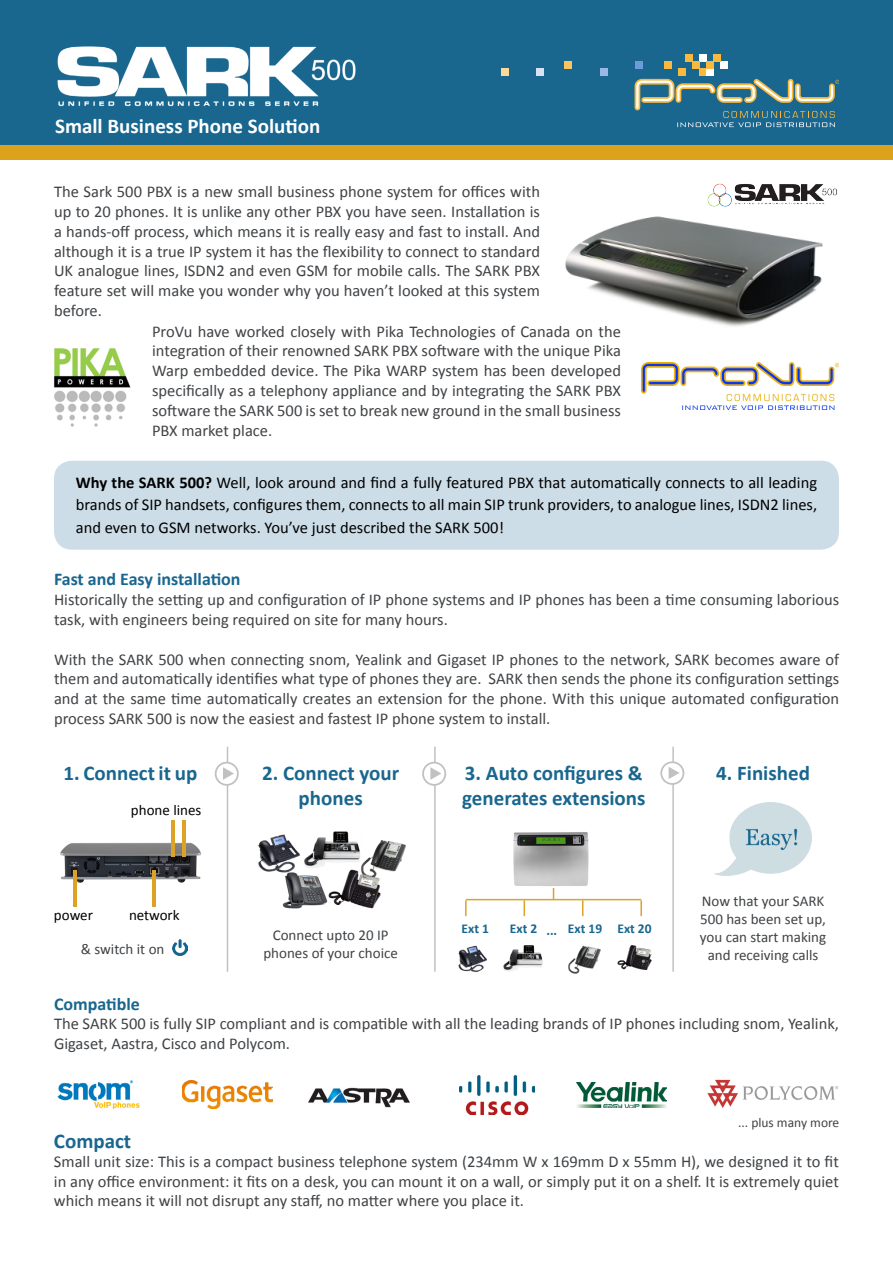
<style>
.page{position:relative;width:893px;height:1263px;background:#fff}
.page>*{position:absolute;margin:0;border:0;box-sizing:border-box;transform-origin:0 0}
.t1{font:700 21px/25.2px "Calibri";color:#19668f;text-align:center}
.t2{font:700 21px "Calibri";color:#fff}
.t3{font:700 18px "Calibri";color:#19668f}
.t4{font:16.5px/19.8px "Calibri";color:#3f4245}
.t5{font:16.5px/22.5px "Calibri";color:#000;text-align:justify}
.t6{font:15px/18px "Calibri";color:#3f4245;text-align:center}
.t7{font:15px "Calibri";color:#000}
.t8{font:700 13.5px "Calibri";color:#19668f}
.t9{font:13.5px "Calibri";color:#3f4245}
.s1{font-weight:700}
</style>
<div class="page">
<img style="left:565px;top:216px;width:258px;height:111px">
<div style="left:0;top:0;width:893px;height:149px;background:#19668f"></div>
<img style="left:57px;top:1080px;width:83px;height:30px">
<img style="left:576px;top:1082px;width:91px;height:26px">
<img style="left:182px;top:1081px;width:91px;height:27px">
<img style="left:308px;top:1087px;width:102px;height:21px">
<img style="left:460px;top:1076px;width:74px;height:39px">
<img style="left:707px;top:1079px;width:132px;height:29px">
<div style="left:54px;top:461px;width:785px;height:89px;background:#cddde7;border-radius:18px"></div>
<img style="left:54px;top:348px;width:77px;height:79px">
<div style="left:0;top:145px;width:893px;height:15px;background:#dca21b"></div>
<img style="left:57px;top:46px;width:299px;height:61px">
<svg style="left:634px;top:78px;width:205px;height:49px"></svg>
<div style="left:685px;top:54px;width:7px;height:7px;background:#fab83d"></div>
<div style="left:700px;top:54px;width:7px;height:7px;background:#fff"></div>
<div style="left:565px;top:61px;width:7px;height:8px;background:#fbc45f"></div>
<div style="left:636px;top:61px;width:7px;height:8px;background:#6c9cd9"></div>
<div style="left:664px;top:61px;width:7px;height:8px;background:#fab83d"></div>
<div style="left:692px;top:61px;width:8px;height:8px;background:#fab83d"></div>
<div style="left:600px;top:69px;width:7px;height:7px;background:#9ab8e5"></div>
<div style="left:501px;top:69px;width:7px;height:7px;background:#fcd996"></div>
<div style="left:536px;top:69px;width:8px;height:7px;background:#d8e2f5"></div>
<div style="left:678px;top:69px;width:7px;height:7px;background:#fab83d"></div>
<div style="left:700px;top:69px;width:7px;height:7px;background:#fab83d"></div>
<div style="left:707px;top:69px;width:7px;height:7px;background:#fff"></div>
<div style="left:721px;top:61px;width:7px;height:8px;background:#fff"></div>
<div style="left:707px;top:61px;width:7px;height:8px;background:#fab83d"></div>
<div style="left:714px;top:54px;width:7px;height:7px;background:#fab83d"></div>
<img style="left:641px;top:363px;width:198px;height:46px">
<img style="left:707px;top:183px;width:130px;height:24px">
<hr style="left:227px;top:747px;width:1px;height:225px;background:#c1c1c1">
<svg style="left:215px;top:762px;width:24px;height:24px"></svg>
<div style="left:217px;top:763px;width:20px;height:21px;background:#fff;border-radius:50%"></div>
<svg style="left:223px;top:767px;width:11px;height:13px"></svg>
<hr style="left:434px;top:747px;width:2px;height:225px;background:#c1c1c1">
<svg style="left:422px;top:762px;width:24px;height:24px"></svg>
<div style="left:424px;top:763px;width:20px;height:21px;background:#fff;border-radius:50%"></div>
<svg style="left:430px;top:767px;width:11px;height:13px"></svg>
<hr style="left:672px;top:747px;width:2px;height:225px;background:#c1c1c1">
<svg style="left:660px;top:761px;width:24px;height:24px"></svg>
<div style="left:662px;top:763px;width:21px;height:20px;background:#fff;border-radius:50%"></div>
<svg style="left:669px;top:767px;width:10px;height:12px"></svg>
<img style="left:60px;top:835px;width:141px;height:55px">
<hr style="left:171px;top:821px;width:3px;height:36px;background:#dca328">
<hr style="left:182px;top:821px;width:3px;height:36px;background:#dca328">
<hr style="left:153px;top:870px;width:3px;height:36px;background:#dca328">
<hr style="left:73px;top:870px;width:3px;height:36px;background:#dca328">
<img style="left:173px;top:939px;width:14px;height:16px">
<img style="left:715px;top:803px;width:96px;height:72px">
<img style="left:258px;top:831px;width:148px;height:78px">
<hr style="left:466px;top:899px;width:175px;height:1px;background:#dca328">
<img style="left:513px;top:832px;width:76px;height:54px">
<svg style="left:465px;top:900px;width:2px;height:16px"></svg>
<svg style="left:524px;top:900px;width:1px;height:16px"></svg>
<svg style="left:582px;top:900px;width:1px;height:16px"></svg>
<svg style="left:640px;top:900px;width:2px;height:16px"></svg>
<img style="left:503px;top:945px;width:40px;height:26px">
<img style="left:568px;top:946px;width:32px;height:27px">
<img style="left:617px;top:946px;width:35px;height:24px">
<img style="left:458px;top:945px;width:29px;height:27px">
<p class="t2" style="left:55px;top:112px;width:267px">Small Business Phone Solution</p>
<p class="t4" style="left:54px;top:182px;width:487px">The Sark 500 PBX is a new small business phone system for offices with</p>
<p class="t4" style="left:54px;top:202px;width:487px">up to 20 phones. It is unlike any other PBX you have seen. Installation is</p>
<p class="t4" style="left:54px;top:221px;width:487px">a hands-off process, which means it is really easy and fast to install. And</p>
<p class="t4" style="left:54px;top:241px;width:488px">although it is a true IP system it has the flexibility to connect to standard</p>
<p class="t4" style="left:54px;top:261px;width:487px">UK analogue lines, ISDN2 and even GSM for mobile calls. The SARK PBX</p>
<p class="t4" style="left:54px;top:281px;width:487px">feature set will make you wonder why you haven’t looked at this system</p>
<p class="t4" style="left:54px;top:301px;width:50px">before.</p>
<p class="t4" style="left:152px;top:321px;width:470px">ProVu have worked closely with Pika Technologies of Canada on the</p>
<p class="t4" style="left:152px;top:341px;width:470px">integration of their renowned SARK PBX software with the unique Pika</p>
<p class="t4" style="left:152px;top:361px;width:470px">Warp embedded device. The Pika WARP system has been developed</p>
<p class="t4" style="left:152px;top:381px;width:470px">specifically as a telephony appliance and by integrating the SARK PBX</p>
<p class="t4" style="left:152px;top:400px;width:470px">software the SARK 500 is set to break new ground in the small business</p>
<p class="t4" style="left:152px;top:420px;width:122px">PBX market place.</p>
<p class="t5" style="left:76px;top:471px;width:743px"><span class="s1">Why the SARK 500?</span> Well, look around and find a fully featured PBX that automatically connects to all leading brands of SIP handsets, configures them, connects to all main SIP trunk providers, to analogue lines, ISDN2 lines, and even to GSM networks. You’ve just described the SARK 500!</p>
<p class="t3" style="left:54px;top:568px;width:188px">Fast and Easy installation</p>
<p class="t4" style="left:54px;top:590px;width:787px">Historically the setting up and configuration of IP phone systems and IP phones has been a time consuming laborious task, with engineers being required on site for many hours.</p>
<p class="t4" style="left:54px;top:649px;width:787px;text-align:justify">With the SARK 500 when connecting snom, Yealink and Gigaset IP phones to the network, SARK becomes aware of them and automatically identifies what type of phones they are. SARK then sends the phone its configuration settings and at the same time automatically creates an extension for the phone. With this unique automated configuration process SARK 500 is now the easiest and fastest IP phone system to install.</p>
<p class="t1" style="left:462px;top:760px;width:185px;text-align:left">3. Auto configures &amp; generates extensions</p>
<p class="t1" style="left:63px;top:760px;width:135px">1. Connect it up</p>
<p class="t1" style="left:262px;top:760px;width:139px">2. Connect your phones</p>
<p class="t1" style="left:716px;top:760px;width:95px">4. Finished</p>
<p class="t7" style="left:131px;top:801px;width:72px">phone lines</p>
<p class="t7" style="left:54px;top:906px;width:41px">power</p>
<p class="t7" style="left:129px;top:906px;width:52px">network</p>
<p class="t6" style="left:81px;top:940px;width:85px">&amp; switch it on</p>
<p class="t6" style="left:263px;top:926px;width:136px">Connect upto 20 IP phones of your choice</p>
<p class="t8" style="left:462px;top:920px;width:29px">Ext 1</p>
<p class="t8" style="left:510px;top:920px;width:143px">Ext 2 ... Ext 19 Ext 20</p>
<p class="t6" style="left:700px;top:892px;width:128px">Now that your SARK<br>500 has been set up, you can start making and receiving calls</p>
<p class="t3" style="left:54px;top:992px;width:87px">Compatible</p>
<p class="t4" style="left:54px;top:1014px;width:786px">The SARK 500 is fully SIP compliant and is compatible with all the leading brands of IP phones including snom, Yealink,<br>Gigaset, Aastra, Cisco and Polycom.</p>
<p class="t9" style="left:738px;top:1113px;width:103px">... plus many more</p>
<p class="t1" style="left:54px;top:1128px;width:79px">Compact</p>
<p class="t4" style="left:54px;top:1152px;width:786px;text-align:justify">Small unit size: This is a compact business telephone system (234mm W x 169mm D x 55mm H), we designed it to fit in any office environment: it fits on a desk, you can mount it on a wall, or simply put it on a shelf. It is extremely quiet which means it will not disrupt any staff, no matter where you place it.</p>
</div>
